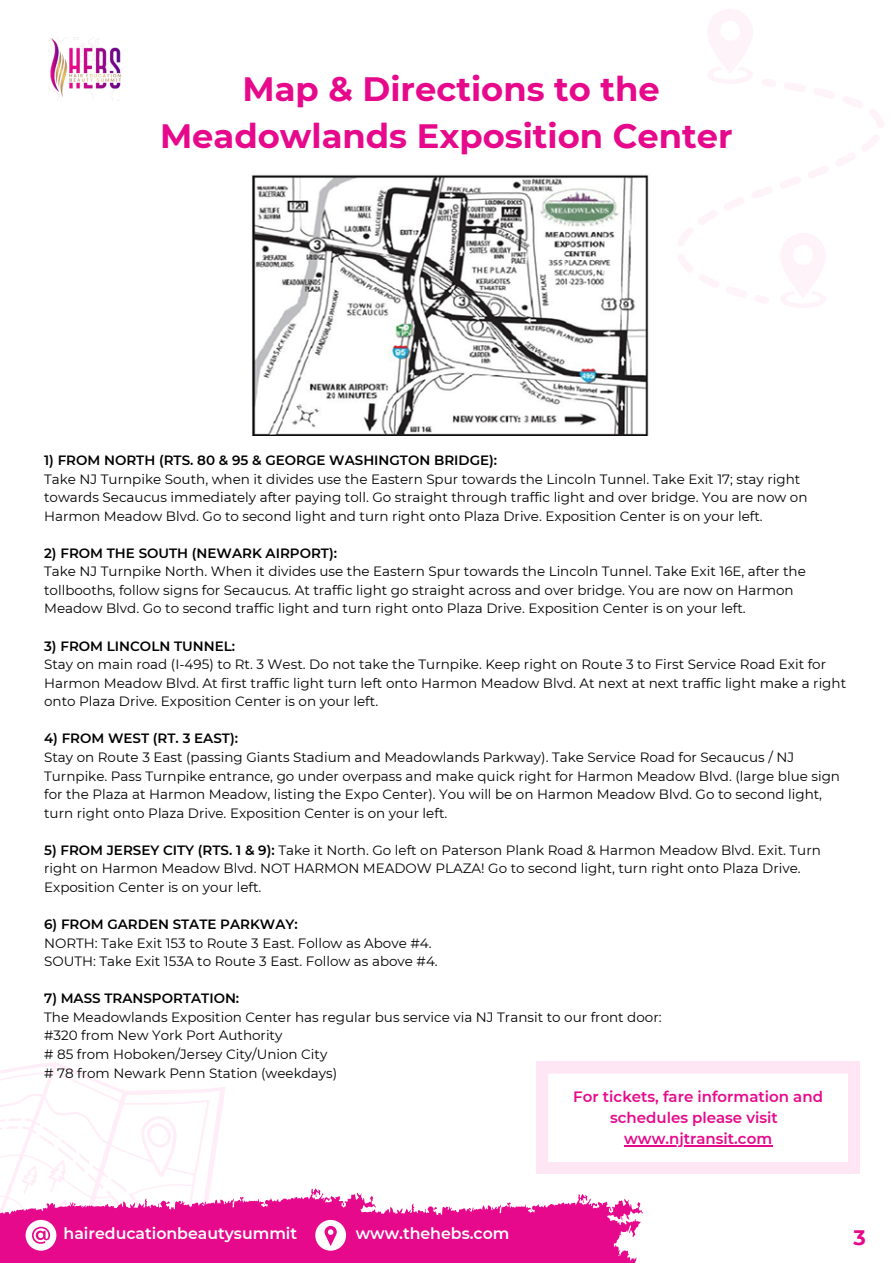
<style>
.page{position:relative;width:893px;height:1263px;background:#fff}
.page>*{position:absolute;margin:0;border:0;box-sizing:border-box;transform-origin:0 0}
.t1{font:700 33.75px/47.2px "Montserrat";color:#e6098b;text-align:center}
.t2{font:700 20.92px "Montserrat";color:#e6098b}
.t3{font:600 15.75px "Montserrat";color:#fff}
.t4{font:600 15px/20.9px "Montserrat";color:#e6098b;text-align:center}
.t5{font:13.5px/18.6px "Montserrat";color:#000}
.t6{font:600 13.5px "Montserrat";color:#000}
.s1{font-weight:600}
</style>
<div class="page">
<svg style="left:0;top:1062px;width:225px;height:126px"></svg>
<svg style="left:111px;top:1178px;width:16px;height:10px"></svg>
<svg style="left:147px;top:1122px;width:25px;height:25px"></svg>
<img style="left:49px;top:38px;width:74px;height:62px">
<img style="left:252px;top:174px;width:397px;height:261px">
<svg style="left:536px;top:1062px;width:324px;height:112px"></svg>
<svg style="left:707px;top:9px;width:46px;height:75px"></svg>
<svg style="left:780px;top:233px;width:46px;height:75px"></svg>
<svg style="left:762px;top:79px;width:14px;height:8px"></svg>
<svg style="left:784px;top:82px;width:22px;height:10px"></svg>
<svg style="left:678px;top:197px;width:66px;height:49px"></svg>
<svg style="left:814px;top:88px;width:21px;height:10px"></svg>
<svg style="left:678px;top:254px;width:69px;height:44px"></svg>
<svg style="left:842px;top:96px;width:42px;height:32px"></svg>
<svg style="left:808px;top:135px;width:71px;height:43px"></svg>
<svg style="left:780px;top:177px;width:21px;height:12px"></svg>
<svg style="left:752px;top:187px;width:20px;height:11px"></svg>
<svg style="left:755px;top:295px;width:14px;height:9px"></svg>
<hr style="left:624px;top:1145px;width:148px;height:1px;background:#e6098b">
<svg style="left:0;top:1188px;width:643px;height:75px;fill:#e6098b"></svg>
<svg style="left:315px;top:1220px;width:31px;height:31px"></svg>
<svg style="left:0;top:1118px;width:90px;height:132px"></svg>
<p class="t1" style="left:160px;top:65px;width:574px">Map &amp; Directions to the<br>Meadowlands Exposition Center</p>
<p class="t6" style="left:44px;top:452px;width:454px">1) FROM NORTH (RTS. 80 &amp; 95 &amp; GEORGE WASHINGTON BRIDGE):</p>
<p class="t5" style="left:44px;top:469px;width:765px">Take NJ Turnpike South, when it divides use the Eastern Spur towards the Lincoln Tunnel. Take Exit 17; stay right towards Secaucus immediately after paying toll. Go straight through traffic light and over bridge. You are now on<br>Harmon Meadow Blvd. Go to second light and turn right onto Plaza Drive. Exposition Center is on your left.</p>
<h1 class="t6" style="left:44px;top:545px;width:294px">2) FROM THE SOUTH (NEWARK AIRPORT):</h1>
<p class="t5" style="left:44px;top:562px;width:763px">Take NJ Turnpike North. When it divides use the Eastern Spur towards the Lincoln Tunnel. Take Exit 16E, after the tollbooths, follow signs for Secaucus. At traffic light go straight across and over bridge. You are now on Harmon<br>Meadow Blvd. Go to second traffic light and turn right onto Plaza Drive. Exposition Center is on your left.</p>
<p class="t6" style="left:44px;top:637px;width:192px">3) FROM LINCOLN TUNNEL:</p>
<p class="t5" style="left:44px;top:655px;width:803px">Stay on main road (I-495) to Rt. 3 West. Do not take the Turnpike. Keep right on Route 3 to First Service Road Exit for<br>Harmon Meadow Blvd. At first traffic light turn left onto Harmon Meadow Blvd. At next at next traffic light make a right onto Plaza Drive. Exposition Center is on your left.</p>
<p class="t6" style="left:44px;top:730px;width:195px">4) FROM WEST (RT. 3 EAST):</p>
<p class="t5" style="left:44px;top:748px;width:797px">Stay on Route 3 East (passing Giants Stadium and Meadowlands Parkway). Take Service Road for Secaucus / NJ Turnpike. Pass Turnpike entrance, go under overpass and make quick right for Harmon Meadow Blvd. (large blue sign for the Plaza at Harmon Meadow, listing the Expo Center). You will be on Harmon Meadow Blvd. Go to second light, turn right onto Plaza Drive. Exposition Center is on your left.</p>
<p class="t5" style="left:44px;top:841px;width:778px"><span class="s1">5) FROM JERSEY CITY (RTS. 1 &amp; 9):</span> Take it North. Go left on Paterson Plank Road &amp; Harmon Meadow Blvd. Exit. Turn right on Harmon Meadow Blvd. NOT HARMON MEADOW PLAZA! Go to second light, turn right onto Plaza Drive.<br>Exposition Center is on your left.</p>
<p class="t6" style="left:44px;top:916px;width:255px">6) FROM GARDEN STATE PARKWAY:</p>
<p class="t5" style="left:44px;top:933px;width:389px">NORTH: Take Exit 153 to Route 3 East. Follow as Above #4.</p>
<p class="t5" style="left:44px;top:952px;width:395px">SOUTH: Take Exit 153A to Route 3 East. Follow as above #4.</p>
<p class="t6" style="left:44px;top:990px;width:197px">7) MASS TRANSPORTATION:</p>
<p class="t5" style="left:44px;top:1008px;width:619px">The Meadowlands Exposition Center has regular bus service via NJ Transit to our front door:</p>
<p class="t5" style="left:44px;top:1026px;width:240px">#320 from New York Port Authority</p>
<p class="t5" style="left:44px;top:1045px;width:285px"># 85 from Hoboken/Jersey City/Union City</p>
<p class="t5" style="left:44px;top:1063px;width:295px"># 78 from Newark Penn Station (weekdays)</p>
<p class="t3" style="left:64px;top:1224px;width:235px">haireducationbeautysummit</p>
<p class="t3" style="left:356px;top:1224px;width:155px">www.thehebs.com</p>
<p class="t4" style="left:573px;top:1086px;width:251px">For tickets, fare information and schedules please visit</p>
<h2 class="t4" style="left:624px;top:1128px;width:149px">www.njtransit.com</h2>
<p class="t2" style="left:853px;top:1225px;width:14px">3</p>
</div>
